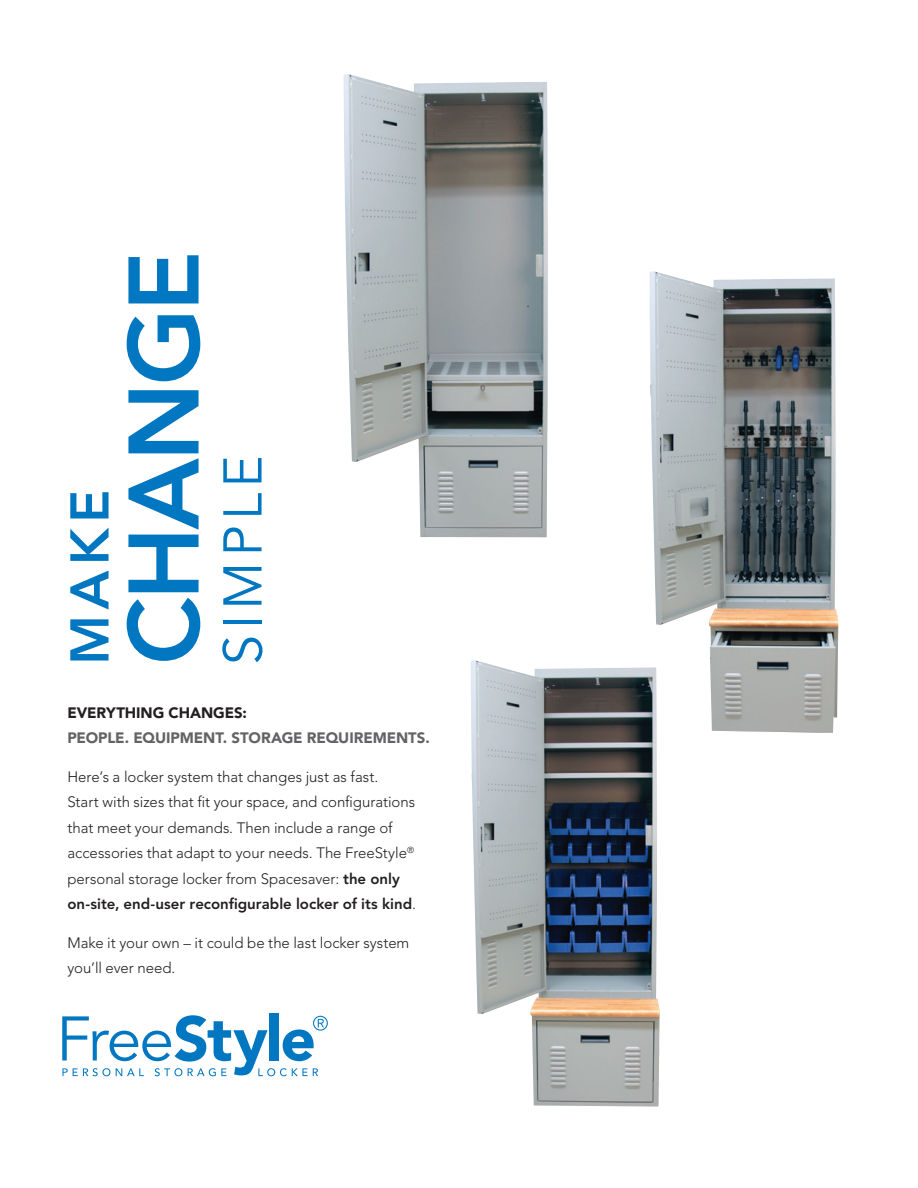
<style>
.page{position:relative;width:918px;height:1188px;background:#fff}
.page>*{position:absolute;margin:0;border:0;box-sizing:border-box;transform-origin:0 0}
.t1{font:800 99px "Avenir";letter-spacing:-.03em;color:#0077c0}
.t2{font:54px "Avenir";letter-spacing:.1em;color:#0077c0}
.t3{font:800 54px "Avenir";color:#0077c0}
.Body_Copy{font:300 15px/25.5px "Avenir";color:#231f20}
.Body_Copy-2{font:900 15px/25.5px "Avenir";letter-spacing:-.005em;color:#636366}
.s1{color:#231f20}
.s2{font-weight:800}
</style>
<div class="page">
<div style="left:269px;top:1013px;width:10px;height:47px;background:#0077c0"></div>
<svg style="left:62px;top:1015px;width:266px;height:61px"></svg>
<img style="left:343px;top:74px;width:205px;height:463px">
<img style="left:649px;top:271px;width:190px;height:462px">
<img style="left:471px;top:660px;width:189px;height:447px">
<p class="t3" style="left:58px;top:665px;width:177px;rotate:-90deg">MAKE</p>
<p class="t1" style="left:106px;top:665px;width:416px;rotate:-90deg">CHANGE</p>
<p class="t2" style="left:212px;top:665px;width:211px;rotate:-90deg">SIMPLE</p>
<p class="Body_Copy-2" style="left:68px;top:700px;width:364px"><span class="s1">EVERYTHING CHANGES:<br></span>PEOPLE. EQUIPMENT. STORAGE REQUIREMENTS.</p>
<p class="Body_Copy" style="left:68px;top:764px;width:350px">Here’s a locker system that changes just as fast.<br>Start with sizes that fit your space, and configurations that meet your demands. Then include a range of accessories that adapt to your needs. The FreeStyle<sup>® </sup>personal storage locker from Spacesaver: <span class="s2">the only on-site, end-user reconfigurable locker of its kind</span>.</p>
<p class="Body_Copy" style="left:68px;top:930px;width:343px">Make it your own – it could be the last locker system you’ll ever need.</p>
</div>
